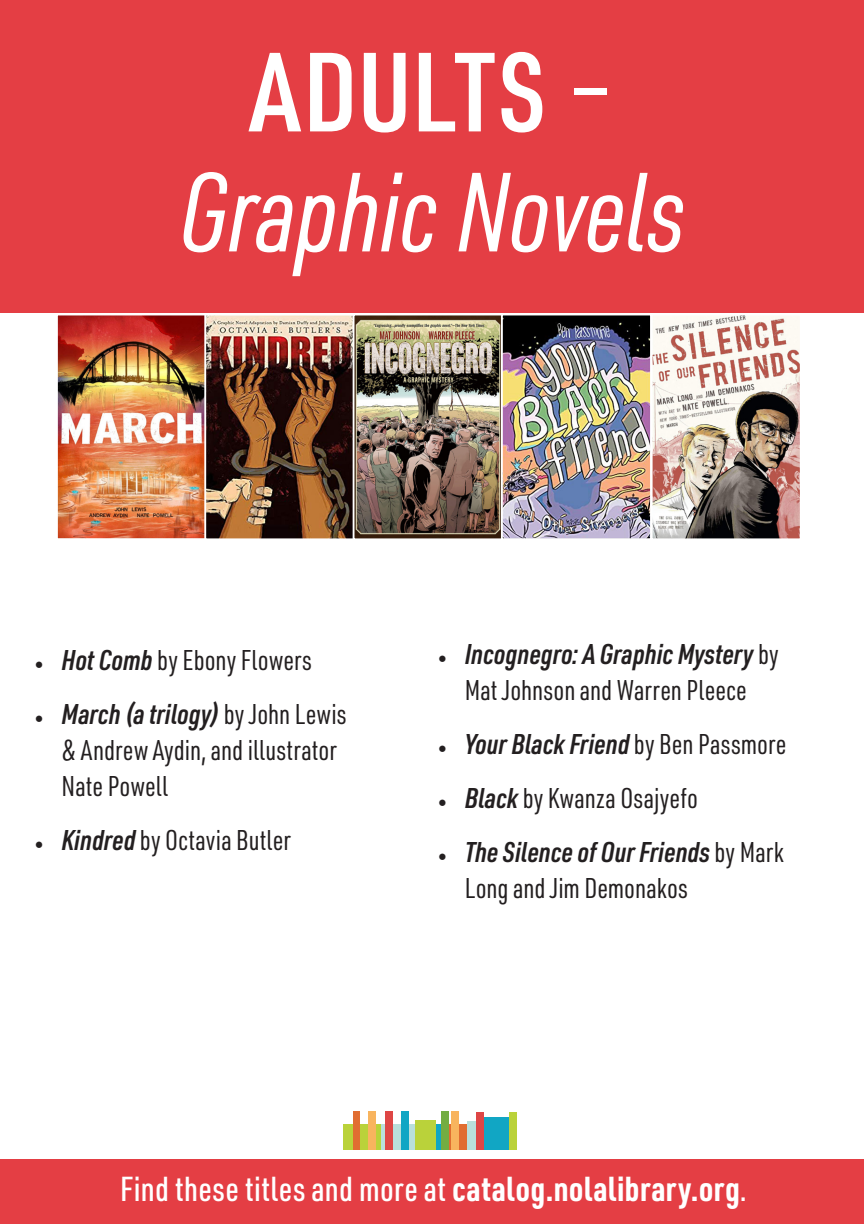
<style>
.page{position:relative;width:864px;height:1224px;background:#fff}
.page>*{position:absolute;margin:0;border:0;box-sizing:border-box;transform-origin:0 0}
.t1{font:italic 110px/120px "URWDIN Cond";letter-spacing:-.015em;color:#fff;text-align:center}
.t2{font:500 34px "URWDIN Cond";letter-spacing:.015em;color:#fff}
.t3{font:28px/36px "URWDIN Cond";color:#231f20}
.t4{font:italic 600 28px "URWDIN Cond";color:#231f20}
.s1{font-weight:600;font-style:normal}
.s2{font-style:normal}
.s3{font-family:"Minion Pro";font-size:24px}
.s4{font-weight:600;font-style:italic}
.s5{font-family:"Minion Pro";font-weight:400;font-style:normal;font-size:24px}
.s6{font-weight:400;font-style:normal}
.s7{font-weight:700}
</style>
<div class="page">
<div style="left:0;top:0;width:864px;height:312px;background:#e43e44"></div>
<img style="left:59px;top:317px;width:740px;height:220px">
<div style="left:56px;top:314px;width:151px;height:226px;border:2px solid #fff"></div>
<div style="left:204px;top:314px;width:151px;height:226px;border:2px solid #fff"></div>
<div style="left:353px;top:314px;width:151px;height:226px;border:2px solid #fff"></div>
<div style="left:501px;top:314px;width:151px;height:226px;border:2px solid #fff"></div>
<div style="left:651px;top:314px;width:151px;height:226px;border:2px solid #fff"></div>
<div style="left:0;top:1159px;width:864px;height:65px;background:#e43e44"></div>
<div style="left:484px;top:1117px;width:26px;height:33px;background:#11a6c4"></div>
<div style="left:360px;top:1125px;width:9px;height:25px;background:#bad23a"></div>
<div style="left:376px;top:1125px;width:5px;height:25px;background:#bad23a"></div>
<hr style="left:381px;top:1125px;width:4px;height:25px;background:#b9dfdb">
<div style="left:393px;top:1125px;width:8px;height:25px;background:#b9dfdb"></div>
<div style="left:408px;top:1125px;width:8px;height:25px;background:#b9dfdb"></div>
<div style="left:436px;top:1125px;width:5px;height:25px;background:#11a6c4"></div>
<svg style="left:448px;top:1125px;width:4px;height:25px"></svg>
<div style="left:459px;top:1125px;width:9px;height:25px;background:#e16d31"></div>
<div style="left:353px;top:1112px;width:7px;height:38px;background:#e16d31"></div>
<div style="left:369px;top:1112px;width:7px;height:38px;background:#f8b45e"></div>
<div style="left:385px;top:1112px;width:8px;height:38px;background:#de4645"></div>
<div style="left:401px;top:1112px;width:7px;height:38px;background:#11a6c4"></div>
<div style="left:441px;top:1112px;width:7px;height:38px;background:#73ad42"></div>
<div style="left:452px;top:1112px;width:7px;height:38px;background:#f8b45e"></div>
<div style="left:476px;top:1112px;width:8px;height:38px;background:#de4645"></div>
<div style="left:510px;top:1112px;width:7px;height:38px;background:#bad23a"></div>
<div style="left:416px;top:1120px;width:20px;height:30px;background:#bad23a"></div>
<div style="left:468px;top:1122px;width:8px;height:28px;background:#b9dfdb"></div>
<div style="left:344px;top:1125px;width:9px;height:25px;background:#bad23a"></div>
<p class="t1" style="left:179px;top:29px;width:508px"><span class="s1">ADULTS</span> <span class="s2">–<br></span>Graphic Novels</p>
<p class="t3" style="left:35px;top:641px;width:279px"><span class="s3">•</span> <span class="s4">Hot Comb</span> by Ebony Flowers</p>
<p class="t3" style="left:62px;top:695px;width:287px;text-indent:-27px"><span class="s3">•</span> <span class="s4">March (a trilogy)</span> by John Lewis &amp; Andrew Aydin, and illustrator<br>Nate Powell</p>
<p class="t3" style="left:35px;top:821px;width:258px"><span class="s3">•</span> <span class="s4">Kindred</span> by Octavia Butler</p>
<p class="t3" style="left:438px;top:635px;width:343px;text-align:center"><span class="s3">•</span> <span class="s4">Incognegro: A Graphic Mystery</span> by<br>Mat Johnson and Warren Pleece</p>
<p class="t4" style="left:438px;top:725px;width:350px"><span class="s5">•</span> Your Black Friend <span class="s6">by Ben Passmore</span></p>
<p class="t3" style="left:438px;top:779px;width:262px"><span class="s3">•</span> <span class="s4">Black</span> by Kwanza Osajyefo</p>
<p class="t3" style="left:465px;top:833px;width:321px;text-indent:-27px"><span class="s3">•</span> <span class="s4">The Silence of Our Friends</span> by Mark<br>Long and Jim Demonakos</p>
<p class="t2" style="left:120px;top:1167px;width:628px">Find these titles and more at <span class="s7">catalog.nolalibrary.org</span>.</p>
</div>
